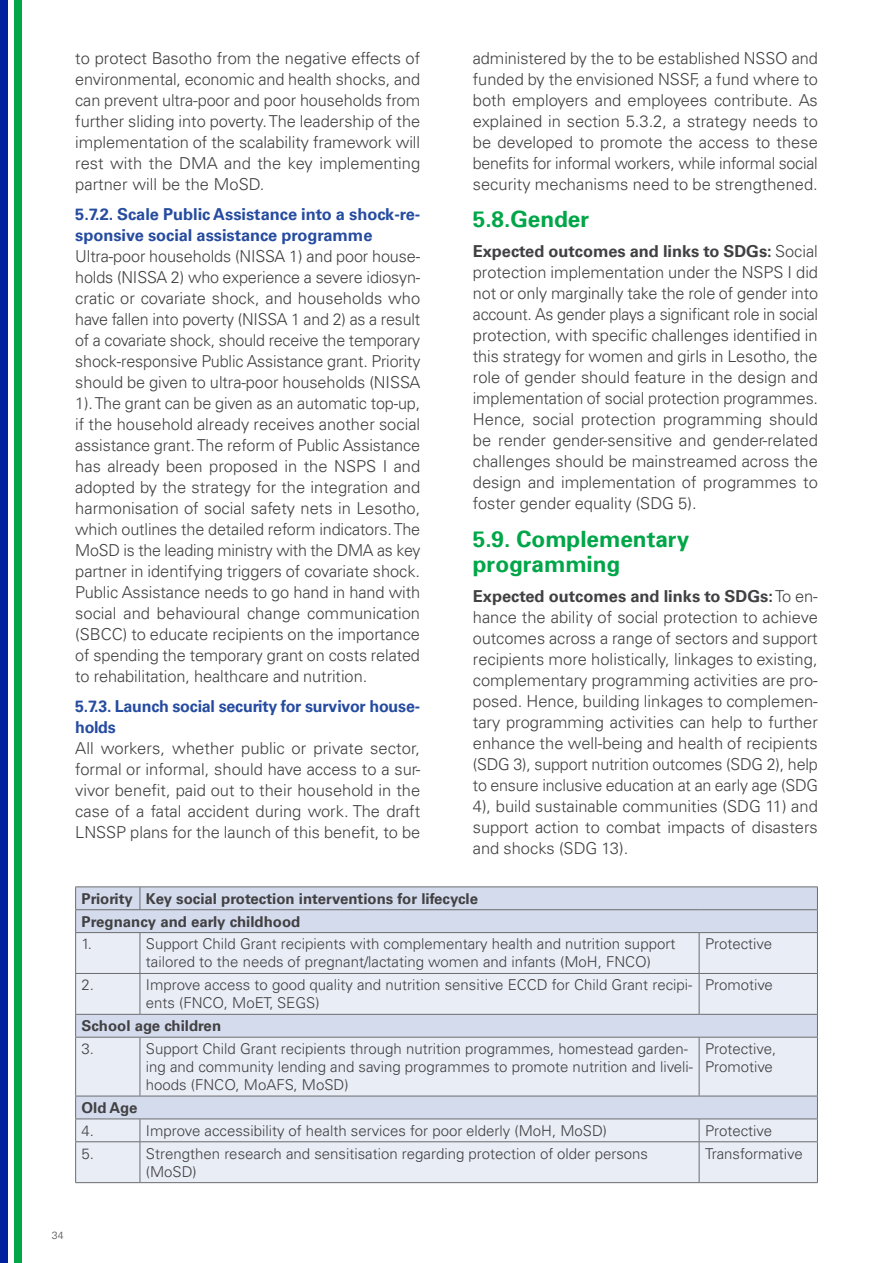
<style>
.page{position:relative;width:893px;height:1263px;background:#fff}
.page>*{position:absolute;margin:0;border:0;box-sizing:border-box;transform-origin:0 0}
.t1{font:700 22.5px/25.5px "Univers 65";color:#00a648}
.t2{font:300 16.5px/21px "Univers LT Pro 45";color:#414042;text-align:justify}
.t3{font:700 16.5px/21px "Univers LT Pro 65";letter-spacing:-.005em;color:#264ca0}
.t4{font:700 16.5px "Univers LT Pro 65";color:#414042}
.t5{font:300 15px/18px "Univers LT Pro 45";color:#414042}
.t6{font:700 15px/22.8px "Univers LT Pro 65";color:#414042}
.t7{font:300 10.5px "Univers LT Pro 45";color:#4d4d4f}
.s1{font-family:"Univers LT Pro 45";font-weight:300}
</style>
<div class="page">
<div style="left:15px;top:0;width:7px;height:1263px;background:#00a648"></div>
<div style="left:0;top:0;width:7px;height:1263px;background:#00219e"></div>
<div style="left:76px;top:887px;width:741px;height:45px;background:#d4dbec"></div>
<svg style="left:76px;top:933px;width:741px;height:249px;background:#e4e8f3"></svg>
<svg style="left:140px;top:887px;width:1px;height:22px"></svg>
<hr style="left:75px;top:909px;width:65px;height:1px;background:#6a6c6e">
<hr style="left:140px;top:909px;width:559px;height:1px;background:#6a6c6e">
<hr style="left:699px;top:909px;width:119px;height:1px;background:#6a6c6e">
<hr style="left:75px;top:932px;width:65px;height:1px;background:#6a6c6e">
<hr style="left:140px;top:932px;width:559px;height:1px;background:#6a6c6e">
<hr style="left:140px;top:933px;width:1px;height:40px;background:#6a6c6e">
<hr style="left:699px;top:932px;width:119px;height:1px;background:#6a6c6e">
<hr style="left:699px;top:933px;width:1px;height:40px;background:#6a6c6e">
<hr style="left:75px;top:973px;width:65px;height:1px;background:#6a6c6e">
<hr style="left:140px;top:973px;width:559px;height:1px;background:#6a6c6e">
<hr style="left:140px;top:974px;width:1px;height:40px;background:#6a6c6e">
<hr style="left:699px;top:973px;width:119px;height:1px;background:#6a6c6e">
<hr style="left:699px;top:974px;width:1px;height:40px;background:#6a6c6e">
<hr style="left:75px;top:1014px;width:65px;height:1px;background:#6a6c6e">
<hr style="left:140px;top:1014px;width:559px;height:1px;background:#6a6c6e">
<hr style="left:699px;top:1014px;width:119px;height:1px;background:#6a6c6e">
<hr style="left:75px;top:1037px;width:65px;height:1px;background:#6a6c6e">
<hr style="left:140px;top:1037px;width:559px;height:1px;background:#6a6c6e">
<hr style="left:140px;top:1037px;width:1px;height:59px;background:#6a6c6e">
<hr style="left:699px;top:1037px;width:119px;height:1px;background:#6a6c6e">
<hr style="left:699px;top:1037px;width:1px;height:59px;background:#6a6c6e">
<svg style="left:140px;top:1119px;width:1px;height:22px"></svg>
<svg style="left:699px;top:1119px;width:1px;height:22px"></svg>
<hr style="left:140px;top:1142px;width:1px;height:40px;background:#6a6c6e">
<hr style="left:699px;top:1142px;width:1px;height:40px;background:#6a6c6e">
<hr style="left:75px;top:933px;width:1px;height:40px;background:#6a6c6e">
<hr style="left:75px;top:974px;width:1px;height:40px;background:#6a6c6e">
<hr style="left:75px;top:1037px;width:1px;height:59px;background:#6a6c6e">
<hr style="left:75px;top:1142px;width:1px;height:40px;background:#6a6c6e">
<hr style="left:817px;top:933px;width:1px;height:40px;background:#6a6c6e">
<hr style="left:817px;top:974px;width:1px;height:40px;background:#6a6c6e">
<hr style="left:817px;top:1037px;width:1px;height:59px;background:#6a6c6e">
<hr style="left:817px;top:1142px;width:1px;height:40px;background:#6a6c6e">
<hr style="left:75px;top:1141px;width:65px;height:1px;background:#6a6c6e">
<hr style="left:75px;top:1182px;width:65px;height:1px;background:#6a6c6e">
<hr style="left:140px;top:1141px;width:559px;height:1px;background:#6a6c6e">
<hr style="left:140px;top:1182px;width:559px;height:1px;background:#6a6c6e">
<hr style="left:699px;top:1141px;width:119px;height:1px;background:#6a6c6e">
<hr style="left:699px;top:1182px;width:119px;height:1px;background:#6a6c6e">
<svg style="left:75px;top:887px;width:1px;height:45px"></svg>
<hr style="left:75px;top:886px;width:65px;height:1px;background:#6a6c6e">
<hr style="left:140px;top:886px;width:559px;height:1px;background:#6a6c6e">
<hr style="left:699px;top:886px;width:119px;height:1px;background:#6a6c6e">
<svg style="left:817px;top:887px;width:1px;height:45px"></svg>
<svg style="left:75px;top:1015px;width:1px;height:22px"></svg>
<svg style="left:817px;top:1015px;width:1px;height:22px"></svg>
<svg style="left:75px;top:1097px;width:1px;height:44px"></svg>
<hr style="left:75px;top:1096px;width:65px;height:1px;background:#6a6c6e">
<hr style="left:140px;top:1096px;width:559px;height:1px;background:#6a6c6e">
<hr style="left:699px;top:1096px;width:119px;height:1px;background:#6a6c6e">
<svg style="left:817px;top:1096px;width:1px;height:45px"></svg>
<hr style="left:75px;top:1118px;width:65px;height:1px;background:#6a6c6e">
<hr style="left:140px;top:1118px;width:559px;height:1px;background:#6a6c6e">
<hr style="left:699px;top:1118px;width:119px;height:1px;background:#6a6c6e">
<p class="t2" style="left:75px;top:47px;width:347px">to protect Basotho from the negative effects of environmental, economic and health shocks, and can prevent ultra-poor and poor households from further sliding into poverty. The leadership of the implementation of the scalability framework will rest with the DMA and the key implementing partner will be the MoSD.</p>
<p class="t3" style="left:75px;top:203px;width:347px">5.7.2. Scale Public Assistance into a shock-re&shy;sponsive social assistance programme</p>
<p class="t2" style="left:75px;top:245px;width:347px">Ultra-poor households (NISSA 1) and poor house&shy;holds (NISSA 2) who experience a severe idiosyn&shy;cratic or covariate shock, and households who have fallen into poverty (NISSA 1 and 2) as a result of a covariate shock, should receive the temporary shock-responsive Public Assistance grant. Priority should be given to ultra-poor households (NISSA 1). The grant can be given as an automatic top-up, if the household already receives another social assistance grant. The reform of Public Assistance has already been proposed in the NSPS I and adopted by the strategy for the integration and harmonisation of social safety nets in Lesotho, which outlines the detailed reform indicators. The MoSD is the leading ministry with the DMA as key partner in identifying triggers of covariate shock.<br>Public Assistance needs to go hand in hand with social and behavioural change communication (SBCC) to educate recipients on the importance of spending the temporary grant on costs related to rehabilitation, healthcare and nutrition.</p>
<p class="t3" style="left:75px;top:695px;width:347px">5.7.3. Launch social security for survivor house&shy;holds</p>
<p class="t2" style="left:75px;top:737px;width:347px">All workers, whether public or private sector, formal or informal, should have access to a sur&shy;vivor benefit, paid out to their household in the case of a fatal accident during work. The draft LNSSP plans for the launch of this benefit, to be</p>
<p class="t2" style="left:473px;top:47px;width:347px">administered by the to be established NSSO and funded by the envisioned NSSF, a fund where to both employers and employees contribute. As explained in section 5.3.2, a strategy needs to be developed to promote the access to these benefits for informal workers, while informal social security mechanisms need to be strengthened.</p>
<h1 class="t1" style="left:473px;top:206px;width:118px">5.8.Gender</h1>
<p class="t4" style="left:473px;top:240px;width:347px">Expected outcomes and links to SDGs: <span class="s1">Social</span></p>
<p class="t2" style="left:473px;top:262px;width:347px">protection implementation under the NSPS I did not or only marginally take the role of gender into account. As gender plays a significant role in social protection, with specific challenges identified in this strategy for women and girls in Lesotho, the role of gender should feature in the design and implementation of social protection programmes.<br>Hence, social protection programming should be render gender-sensitive and gender-related challenges should be mainstreamed across the design and implementation of programmes to foster gender equality (SDG 5).</p>
<h1 class="t1" style="left:473px;top:525px;width:218px">5.9. Complementary programming</h1>
<p class="t4" style="left:473px;top:585px;width:347px">Expected outcomes and links to SDGs: <span class="s1">To en-</span></p>
<p class="t2" style="left:473px;top:607px;width:347px">hance the ability of social protection to achieve outcomes across a range of sectors and support recipients more holistically, linkages to existing, complementary programming activities are pro&shy;posed. Hence, building linkages to complemen&shy;tary programming activities can help to further enhance the well-being and health of recipients (SDG 3), support nutrition outcomes (SDG 2), help to ensure inclusive education at an early age (SDG 4), build sustainable communities (SDG 11) and support action to combat impacts of disasters and shocks (SDG 13).</p>
<p class="t6" style="left:82px;top:886px;width:398px">Priority Key social protection interventions for lifecycle<br>Pregnancy and early childhood</p>
<p class="t5" style="left:82px;top:935px;width:12px">1.</p>
<p class="t5" style="left:146px;top:935px;width:531px">Support Child Grant recipients with complementary health and nutrition support tailored to the needs of pregnant/lactating women and infants (MoH, FNCO)</p>
<p class="t5" style="left:705px;top:935px;width:68px">Protective</p>
<p class="t5" style="left:82px;top:975px;width:14px">2.</p>
<p class="t5" style="left:146px;top:975px;width:548px">Improve access to good quality and nutrition sensitive ECCD for Child Grant recipi&shy;ents (FNCO, MoET, SEGS)</p>
<p class="t5" style="left:705px;top:975px;width:69px">Promotive</p>
<p class="t6" style="left:82px;top:1014px;width:141px">School age children</p>
<p class="t5" style="left:82px;top:1039px;width:14px">3.</p>
<p class="t5" style="left:146px;top:1039px;width:549px">Support Child Grant recipients through nutrition programmes, homestead garden&shy;ing and community lending and saving programmes to promote nutrition and liveli&shy;hoods (FNCO, MoAFS, MoSD)</p>
<p class="t5" style="left:705px;top:1039px;width:73px">Protective,<br>Promotive</p>
<p class="t6" style="left:82px;top:1095px;width:57px">Old Age</p>
<p class="t5" style="left:82px;top:1121px;width:14px">4.</p>
<p class="t5" style="left:146px;top:1121px;width:463px">Improve accessibility of health services for poor elderly (MoH, MoSD)</p>
<p class="t5" style="left:705px;top:1121px;width:68px">Protective</p>
<p class="t5" style="left:82px;top:1144px;width:14px">5.</p>
<p class="t5" style="left:146px;top:1144px;width:504px">Strengthen research and sensitisation regarding protection of older persons (MoSD)</p>
<p class="t5" style="left:705px;top:1144px;width:99px">Transformative</p>
<p class="t7" style="left:52px;top:1228px;width:13px">34</p>
</div>
